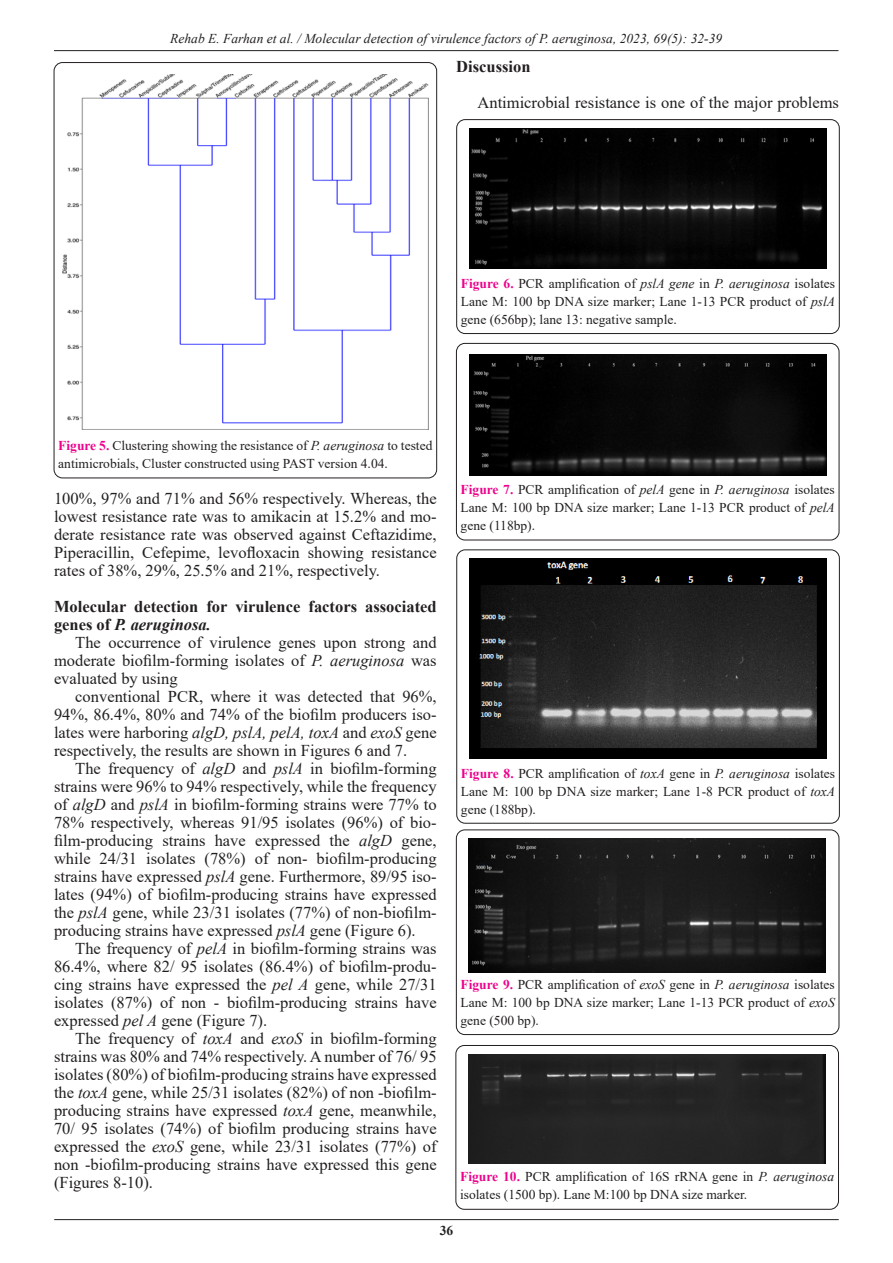
<style>
.page{position:relative;width:893px;height:1263px;background:#fff}
.page>*{position:absolute;margin:0;border:0;box-sizing:border-box;transform-origin:0 0}
.Body_Text{font:16.5px/18px "Times New Roman";color:#231f20;text-align:justify}
.heading_2{font:700 16.5px/18px "Times New Roman";color:#231f20}
.Pa7{font:700 16.5px "Times New Roman";color:#231f20}
.t1{font:13.5px/18px "Times New Roman";color:#231f20;text-align:justify}
.t2{font:italic 13.5px "Times New Roman";color:#231f20}
.t3{font:700 13.5px "Times New Roman";color:#231f20}
.s1{font-weight:700;color:#ed028c}
.s2{font-style:italic}
</style>
<div class="page">
<hr style="left:54px;top:50px;width:784px;height:1px;background:#231f20">
<hr style="left:54px;top:1219px;width:785px;height:1px;background:#231f20">
<img style="left:63px;top:74px;width:365px;height:355px">
<div style="left:457px;top:120px;width:382px;height:214px;border:1px solid #231f20;border-radius:9px"></div>
<img style="left:470px;top:128px;width:357px;height:141px">
<div style="left:456px;top:343px;width:383px;height:197px;border:1px solid #231f20;border-radius:9px"></div>
<img style="left:469px;top:354px;width:357px;height:121px">
<div style="left:457px;top:550px;width:382px;height:273px;border:1px solid #231f20;border-radius:9px"></div>
<img style="left:469px;top:559px;width:357px;height:199px">
<div style="left:456px;top:830px;width:383px;height:204px;border:1px solid #231f20;border-radius:9px"></div>
<img style="left:469px;top:838px;width:357px;height:135px">
<div style="left:456px;top:1045px;width:382px;height:164px;border:1px solid #231f20;border-radius:9px"></div>
<div style="left:469px;top:1055px;width:357px;height:109px;background:#242424"></div>
<p class="t2" style="left:170px;top:29px;width:553px">Rehab E. Farhan et al. / Molecular detection of virulence factors of P. aeruginosa, 2023, 69(5): 32-39</p>
<p class="Pa7" style="left:456px;top:55px;width:76px">Discussion</p>
<p class="Body_Text" style="left:477px;top:93px;width:363px">Antimicrobial resistance is one of the major problems</p>
<p class="t1" style="left:461px;top:274px;width:376px"><span class="s1">Figure 6.</span> PCR amplification of <span class="s2">pslA gene</span> in <span class="s2">P. aeruginosa</span> isolates Lane M: 100 bp DNA size marker; Lane 1-13 PCR product of <span class="s2">pslA </span>gene (656bp); lane 13: negative sample.</p>
<p class="t1" style="left:58px;top:436px;width:376px"><span class="s1">Figure 5.</span> Clustering showing the resistance of <span class="s2">P. aeruginosa</span> to tested antimicrobials, Cluster constructed using PAST version 4.04.</p>
<p class="Body_Text" style="left:54px;top:489px;width:384px">100%, 97% and 71% and 56% respectively. Whereas, the lowest resistance rate was to amikacin at 15.2% and mo&shy;derate resistance rate was observed against Ceftazidime, Piperacillin, Cefepime, levofloxacin showing resistance rates of 38%, 29%, 25.5% and 21%, respectively.</p>
<p class="heading_2" style="left:54px;top:597px;width:384px">Molecular detection for virulence factors associated genes of <span class="s2">P. aeruginosa.</span></p>
<p class="Body_Text" style="left:54px;top:633px;width:384px;text-indent:21px">The occurrence of virulence genes upon strong and moderate biofilm-forming isolates of <span class="s2">P. aeruginosa</span> was evaluated by using</p>
<p class="Body_Text" style="left:54px;top:687px;width:384px;text-indent:21px">conventional PCR, where it was detected that 96%, 94%, 86.4%, 80% and 74% of the biofilm producers iso&shy;lates were harboring <span class="s2">algD, pslA, pelA, toxA</span> and <span class="s2">exoS</span> gene respectively, the results are shown in Figures 6 and 7.</p>
<p class="Body_Text" style="left:54px;top:759px;width:384px;text-indent:21px">The frequency of <span class="s2">algD</span> and <span class="s2">pslA</span> in biofilm-forming strains were 96% to 94% respectively, while the frequency of <span class="s2">algD</span> and <span class="s2">pslA</span> in biofilm-forming strains were 77% to 78% respectively, whereas 91/95 isolates (96%) of bio&shy;film-producing strains have expressed the <span class="s2">algD</span> gene, while 24/31 isolates (78%) of non- biofilm-producing strains have expressed <span class="s2">pslA</span> gene. Furthermore, 89/95 iso&shy;lates (94%) of biofilm-producing strains have expressed the <span class="s2">pslA</span> gene, while 23/31 isolates (77%) of non-biofilm&shy;producing strains have expressed <span class="s2">pslA</span> gene (Figure 6).</p>
<p class="Body_Text" style="left:54px;top:939px;width:384px;text-indent:21px">The frequency of <span class="s2">pelA</span> in biofilm-forming strains was 86.4%, where 82/ 95 isolates (86.4%) of biofilm-produ&shy;cing strains have expressed the <span class="s2">pel A</span> gene, while 27/31 isolates (87%) of non - biofilm-producing strains have expressed <span class="s2">pel A</span> gene (Figure 7).</p>
<p class="Body_Text" style="left:54px;top:1029px;width:384px;text-indent:21px">The frequency of <span class="s2">toxA</span> and <span class="s2">exoS</span> in biofilm-forming strains was 80% and 74% respectively. A number of 76/ 95 isolates (80%) of biofilm-producing strains have expressed the <span class="s2">toxA</span> gene, while 25/31 isolates (82%) of non -biofilm&shy;producing strains have expressed <span class="s2">toxA</span> gene, meanwhile, 70/ 95 isolates (74%) of biofilm producing strains have expressed the <span class="s2">exoS</span> gene, while 23/31 isolates (77%) of non -biofilm-producing strains have expressed this gene (Figures 8-10).</p>
<p class="t1" style="left:461px;top:480px;width:376px"><span class="s1">Figure 7.</span> PCR amplification of <span class="s2">pelA</span> gene in <span class="s2">P. aeruginosa</span> isolates Lane M: 100 bp DNA size marker; Lane 1-13 PCR product of <span class="s2">pelA </span>gene (118bp).</p>
<p class="t1" style="left:461px;top:764px;width:376px"><span class="s1">Figure 8.</span> PCR amplification of <span class="s2">toxA</span> gene in <span class="s2">P. aeruginosa</span> isolates Lane M: 100 bp DNA size marker; Lane 1-8 PCR product of <span class="s2">toxA </span>gene (188bp).</p>
<p class="t1" style="left:461px;top:975px;width:376px"><span class="s1">Figure 9.</span> PCR amplification of <span class="s2">exoS</span> gene in <span class="s2">P. aeruginosa</span> isolates Lane M: 100 bp DNA size marker; Lane 1-13 PCR product of <span class="s2">exoS </span>gene (500 bp).</p>
<p class="t1" style="left:460px;top:1167px;width:376px"><span class="s1">Figure 10.</span> PCR amplification of 16S rRNA gene in <span class="s2">P. aeruginosa </span>isolates (1500 bp). Lane M:100 bp DNA size marker.</p>
<p class="t3" style="left:440px;top:1220px;width:15px">36</p>
</div>
